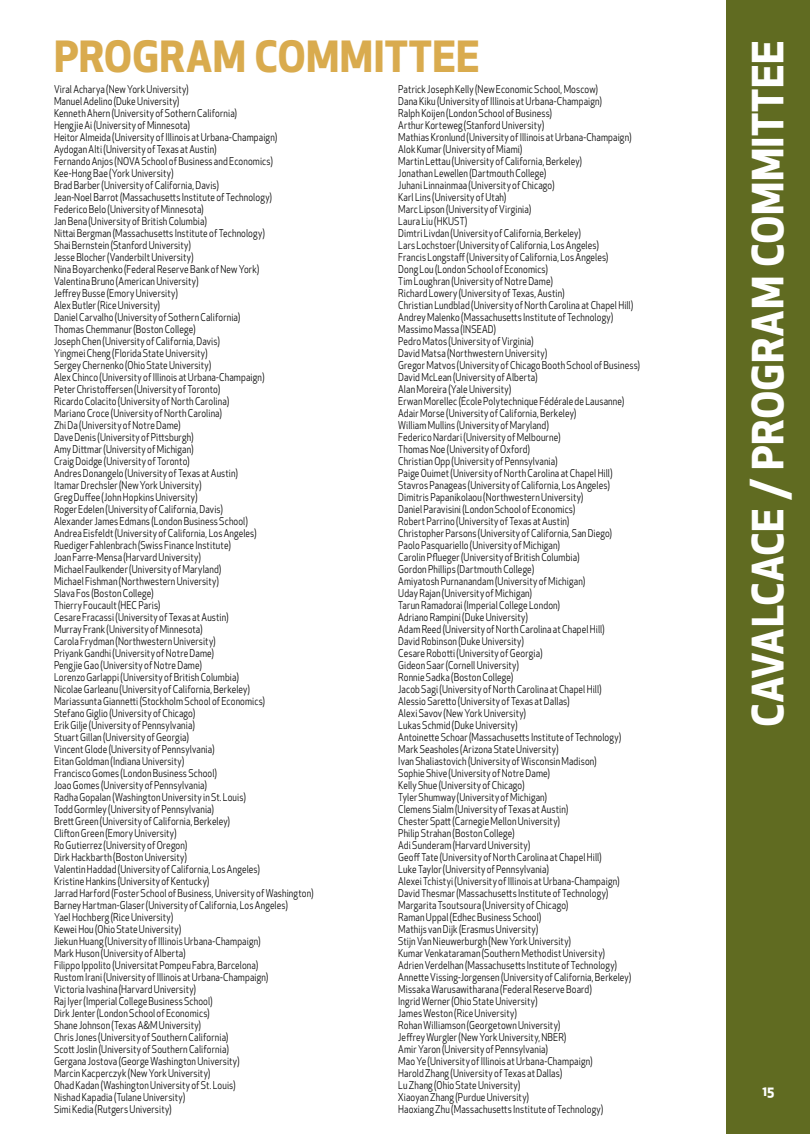
<style>
.page{position:relative;width:810px;height:1134px;background:#fff}
.page>*{position:absolute;margin:0;border:0;box-sizing:border-box;transform-origin:0 0}
.t1{font:700 42px "Apex New";letter-spacing:.01em;color:#fff}
.t2{font:700 42px "Apex New";letter-spacing:.005em;color:#d9ab4e}
.t3{font:700 13.5px "Apex New";color:#fff}
.t4{font:10.5px/12px "Apex New";letter-spacing:.015em;color:#000;scale:.85 1}
</style>
<div class="page">
<div style="left:726px;top:0;width:84px;height:1134px;background:#606b21"></div>
<h1 class="t2" style="left:54px;top:26px;width:427px">PROGRAM COMMITTEE</h1>
<p class="t4" style="left:54px;top:83px;width:307px">Viral Acharya (New York University)<br>Manuel Adelino (Duke University)<br>Kenneth Ahern (University of Sothern California)<br>Hengjie Ai (University of Minnesota)<br>Heitor Almeida (University of Illinois at Urbana-Champaign)<br>Aydogan Alti (University of Texas at Austin)<br>Fernando Anjos (NOVA School of Business and Economics)<br>Kee-Hong Bae (York University)<br>Brad Barber (University of California, Davis)<br>Jean-Noel Barrot (Massachusetts Institute of Technology)<br>Federico Belo (University of Minnesota)<br>Jan Bena (University of British Columbia)<br>Nittai Bergman (Massachusetts Institute of Technology)<br>Shai Bernstein (Stanford University)<br>Jesse Blocher (Vanderbilt University)<br>Nina Boyarchenko (Federal Reserve Bank of New York)<br>Valentina Bruno (American University)<br>Jeffrey Busse (Emory University)<br>Alex Butler (Rice University)<br>Daniel Carvalho (University of Sothern California)<br>Thomas Chemmanur (Boston College)<br>Joseph Chen (University of California, Davis)<br>Yingmei Cheng (Florida State University)<br>Sergey Chernenko (Ohio State University)<br>Alex Chinco (University of Illinois at Urbana-Champaign)<br>Peter Christoffersen (University of Toronto)<br>Ricardo Colacito (University of North Carolina)<br>Mariano Croce (University of North Carolina)<br>Zhi Da (University of Notre Dame)<br>Dave Denis (University of Pittsburgh)<br>Amy Dittmar (University of Michigan)<br>Craig Doidge (University of Toronto)<br>Andres Donangelo (University of Texas at Austin)<br>Itamar Drechsler (New York University)<br>Greg Duffee (John Hopkins University)<br>Roger Edelen (University of California, Davis)<br>Alexander James Edmans (London Business School)<br>Andrea Eisfeldt (University of California, Los Angeles)<br>Ruediger Fahlenbrach (Swiss Finance Institute)<br>Joan Farre-Mensa (Harvard University)<br>Michael Faulkender (University of Maryland)<br>Michael Fishman (Northwestern University)<br>Slava Fos (Boston College)<br>Thierry Foucault (HEC Paris)<br>Cesare Fracassi (University of Texas at Austin)<br>Murray Frank (University of Minnesota)<br>Carola Frydman (Northwestern University)<br>Priyank Gandhi (University of Notre Dame)<br>Pengjie Gao (University of Notre Dame)<br>Lorenzo Garlappi (University of British Columbia)<br>Nicolae Garleanu (University of California, Berkeley)<br>Mariassunta Giannetti (Stockholm School of Economics)<br>Stefano Giglio (University of Chicago)<br>Erik Gilje (University of Pennsylvania)<br>Stuart Gillan (University of Georgia)<br>Vincent Glode (University of Pennsylvania)<br>Eitan Goldman (Indiana University)<br>Francisco Gomes (London Business School)<br>Joao Gomes (University of Pennsylvania)<br>Radha Gopalan (Washington University in St. Louis)<br>Todd Gormley (University of Pennsylvania)<br>Brett Green (University of California, Berkeley)<br>Clifton Green (Emory University)<br>Ro Gutierrez (University of Oregon)<br>Dirk Hackbarth (Boston University)<br>Valentin Haddad (University of California, Los Angeles)<br>Kristine Hankins (University of Kentucky)<br>Jarrad Harford (Foster School of Business, University of Washington)<br>Barney Hartman-Glaser (University of California, Los Angeles)<br>Yael Hochberg (Rice University)<br>Kewei Hou (Ohio State University)<br>Jiekun Huang (University of Illinois Urbana-Champaign)<br>Mark Huson (University of Alberta)<br>Filippo Ippolito (Universitat Pompeu Fabra, Barcelona)<br>Rustom Irani (University of Illinois at Urbana-Champaign)<br>Victoria Ivashina (Harvard University)<br>Raj Iyer (Imperial College Business School)<br>Dirk Jenter (London School of Economics)<br>Shane Johnson (Texas A&amp;M University)<br>Chris Jones (University of Southern California)<br>Scott Joslin (University of Southern California)<br>Gergana Jostova (George Washington University)<br>Marcin Kacperczyk (New York University)<br>Ohad Kadan (Washington University of St. Louis)<br>Nishad Kapadia (Tulane University)<br>Simi Kedia (Rutgers University)</p>
<p class="t4" style="left:398px;top:83px;width:286px">Patrick Joseph Kelly (New Economic School, Moscow)<br>Dana Kiku (University of Illinois at Urbana-Champaign)<br>Ralph Koijen (London School of Business)<br>Arthur Korteweg (Stanford University)<br>Mathias Kronlund (University of Illinois at Urbana-Champaign)<br>Alok Kumar (University of Miami)<br>Martin Lettau (University of California, Berkeley)<br>Jonathan Lewellen (Dartmouth College)<br>Juhani Linnainmaa (University of Chicago)<br>Karl Lins (University of Utah)<br>Marc Lipson (University of Virginia)<br>Laura Liu (HKUST)<br>Dimtri Livdan (University of California, Berkeley)<br>Lars Lochstoer (University of California, Los Angeles)<br>Francis Longstaff (University of California, Los Angeles)<br>Dong Lou (London School of Economics)<br>Tim Loughran (University of Notre Dame)<br>Richard Lowery (University of Texas, Austin)<br>Christian Lundblad (University of North Carolina at Chapel Hill)<br>Andrey Malenko (Massachusetts Institute of Technology)<br>Massimo Massa (INSEAD)<br>Pedro Matos (University of Virginia)<br>David Matsa (Northwestern University)<br>Gregor Matvos (University of Chicago Booth School of Business)<br>David McLean (University of Alberta)<br>Alan Moreira (Yale University)<br>Erwan Morellec (École Polytechnique Fédérale de Lausanne)<br>Adair Morse (University of California, Berkeley)<br>William Mullins (University of Maryland)<br>Federico Nardari (University of Melbourne)<br>Thomas Noe (University of Oxford)<br>Christian Opp (University of Pennsylvania)<br>Paige Ouimet (University of North Carolina at Chapel Hill)<br>Stavros Panageas (University of California, Los Angeles)<br>Dimitris Papanikolaou (Northwestern University)<br>Daniel Paravisini (London School of Economics)<br>Robert Parrino (University of Texas at Austin)<br>Christopher Parsons (University of California, San Diego)<br>Paolo Pasquariello (University of Michigan)<br>Carolin Pflueger (University of British Columbia)<br>Gordon Phillips (Dartmouth College)<br>Amiyatosh Purnanandam (University of Michigan)<br>Uday Rajan (University of Michigan)<br>Tarun Ramadorai (Imperial College London)<br>Adriano Rampini (Duke University)<br>Adam Reed (University of North Carolina at Chapel Hill)<br>David Robinson (Duke University)<br>Cesare Robotti (University of Georgia)<br>Gideon Saar (Cornell University)<br>Ronnie Sadka (Boston College)<br>Jacob Sagi (University of North Carolina at Chapel Hill)<br>Alessio Saretto (University of Texas at Dallas)<br>Alexi Savov (New York University)<br>Lukas Schmid (Duke University)<br>Antoinette Schoar (Massachusetts Institute of Technology)<br>Mark Seasholes (Arizona State University)<br>Ivan Shaliastovich (University of Wisconsin Madison)<br>Sophie Shive (University of Notre Dame)<br>Kelly Shue (University of Chicago)<br>Tyler Shumway (University of Michigan)<br>Clemens Sialm (University of Texas at Austin)<br>Chester Spatt (Carnegie Mellon University)<br>Philip Strahan (Boston College)<br>Adi Sunderam (Harvard University)<br>Geoff Tate (University of North Carolina at Chapel Hill)<br>Luke Taylor (University of Pennsylvania)<br>Alexei Tchistyi (University of Illinois at Urbana-Champaign)<br>David Thesmar (Massachusetts Institute of Technology)<br>Margarita Tsoutsoura (University of Chicago)<br>Raman Uppal (Edhec Business School)<br>Mathijs van Dijk (Erasmus University)<br>Stijn Van Nieuwerburgh (New York University)<br>Kumar Venkataraman (Southern Methodist University)<br>Adrien Verdelhan (Massachusetts Institute of Technology)<br>Annette Vissing-Jorgensen (University of California, Berkeley)<br>Missaka Warusawitharana (Federal Reserve Board)<br>Ingrid Werner (Ohio State University)<br>James Weston (Rice University)<br>Rohan Williamson (Georgetown University)<br>Jeffrey Wurgler (New York University, NBER)<br>Amir Yaron (University of Pennsylvania)<br>Mao Ye (University of Illinois at Urbana-Champaign)<br>Harold Zhang (University of Texas at Dallas)<br>Lu Zhang (Ohio State University)<br>Xiaoyan Zhang (Purdue University)<br>Haoxiang Zhu (Massachusetts Institute of Technology)</p>
<h1 class="t1" style="left:738px;top:727px;width:688px;rotate:-90deg">CAVALCACE / PROGRAM COMMITTEE</h1>
<p class="t3" style="left:762px;top:1081px;width:14px">15</p>
</div>
